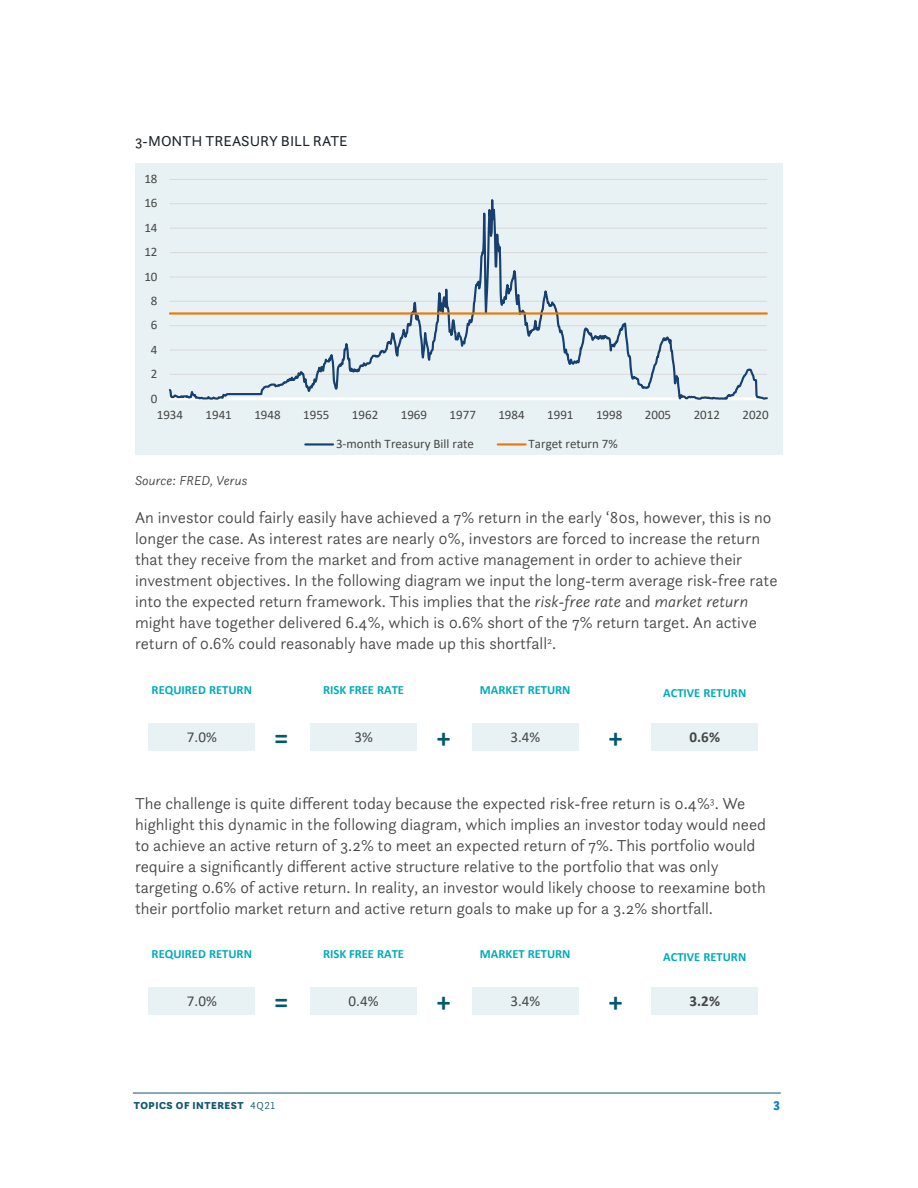
<style>
.page{position:relative;width:918px;height:1188px;background:#fff}
.page>*{position:absolute;margin:0;border:0;box-sizing:border-box;transform-origin:0 0}
.t1{font:700 27.6px "Calibri";color:#025870}
.Normal_text{font:300 16.5px/21px "Questa Sans";color:#454646}
.t2{font:15.15px "Calibri";color:#464646}
.t3{font:700 15.15px "Calibri";color:#464646}
.Exhibit_Title{font:15px "Questa Sans";color:#1a232a}
.Footnotes{font:italic 300 13.5px "Questa Sans";color:#454646}
.t4{font:900 13.5px "Questa Sans";color:#1280bc;scale:.95 1}
.t5{font:13.05px "Calibri";color:#464646}
.t6{font:700 12.6px "Calibri";color:#00acba}
.t7{font:700 12.45px "Calibri";color:#00acba}
.t8{font:900 10.5px "Questa Sans";letter-spacing:.05em;color:#14586f}
.s1{font-style:italic}
.s2{font-weight:300}
</style>
<div class="page">
<hr style="left:133px;top:1093px;width:648px;height:1px;background:#14586f">
<div style="left:135px;top:164px;width:648px;height:291px;background:#e8f2f4"></div>
<svg style="left:169px;top:179px;width:599px;height:221px"></svg>
<svg style="left:169px;top:311px;width:599px;height:5px"></svg>
<hr style="left:305px;top:443px;width:28px;height:3px;background:#174070">
<hr style="left:498px;top:443px;width:28px;height:3px;background:#e70">
<div style="left:148px;top:723px;width:107px;height:28px;background:#e8f2f4"></div>
<div style="left:310px;top:723px;width:107px;height:28px;background:#e8f2f4"></div>
<div style="left:472px;top:723px;width:107px;height:28px;background:#e8f2f4"></div>
<div style="left:651px;top:723px;width:107px;height:28px;background:#e8f2f4"></div>
<div style="left:148px;top:987px;width:107px;height:28px;background:#e8f2f4"></div>
<div style="left:310px;top:987px;width:107px;height:28px;background:#e8f2f4"></div>
<div style="left:472px;top:987px;width:107px;height:28px;background:#e8f2f4"></div>
<div style="left:651px;top:987px;width:107px;height:28px;background:#e8f2f4"></div>
<p class="Exhibit_Title" style="left:135px;top:132px;width:214px">3-MONTH TREASURY BILL RATE</p>
<p class="t5" style="left:144px;top:170px;width:15px">18</p>
<p class="t5" style="left:144px;top:194px;width:15px">16</p>
<p class="t5" style="left:144px;top:218px;width:15px">14</p>
<p class="t5" style="left:144px;top:243px;width:15px">12</p>
<p class="t5" style="left:144px;top:267px;width:15px">10</p>
<p class="t5" style="left:151px;top:292px;width:8px">8</p>
<p class="t5" style="left:151px;top:316px;width:8px">6</p>
<p class="t5" style="left:151px;top:340px;width:8px">4</p>
<p class="t5" style="left:151px;top:365px;width:8px">2</p>
<p class="t5" style="left:151px;top:389px;width:8px">0</p>
<p class="t5" style="left:157px;top:406px;width:28px">1934</p>
<p class="t5" style="left:206px;top:406px;width:28px">1941</p>
<p class="t5" style="left:254px;top:406px;width:28px">1948</p>
<p class="t5" style="left:303px;top:406px;width:28px">1955</p>
<p class="t5" style="left:352px;top:406px;width:28px">1962</p>
<p class="t5" style="left:401px;top:406px;width:28px">1969</p>
<p class="t5" style="left:450px;top:406px;width:28px">1977</p>
<p class="t5" style="left:498px;top:406px;width:28px">1984</p>
<p class="t5" style="left:547px;top:406px;width:28px">1991</p>
<p class="t5" style="left:596px;top:406px;width:28px">1998</p>
<p class="t5" style="left:645px;top:406px;width:28px">2005</p>
<p class="t5" style="left:694px;top:406px;width:28px">2012</p>
<p class="t5" style="left:742px;top:406px;width:28px">2020</p>
<p class="t5" style="left:336px;top:435px;width:140px">3-month Treasury Bill rate</p>
<p class="t5" style="left:529px;top:435px;width:91px">Target return 7%</p>
<p class="Footnotes" style="left:135px;top:472px;width:114px">Source: FRED, Verus</p>
<p class="Normal_text" style="left:135px;top:507px;width:644px">An investor could fairly easily have achieved a 7% return in the early ‘80s, however, this is no longer the case. As interest rates are nearly 0%, investors are forced to increase the return that they receive from the market and from active management in order to achieve their investment objectives. In the following diagram we input the long-term average risk-free rate into the expected return framework. This implies that the <span class="s1">risk-free rate</span> and <span class="s1">market return </span>might have together delivered 6.4%, which is 0.6% short of the 7% return target. An active return of 0.6% could reasonably have made up this shortfall<sup>2</sup>.</p>
<p class="t6" style="left:152px;top:681px;width:102px">REQUIRED RETURN</p>
<p class="t6" style="left:323px;top:681px;width:82px">RISK FREE RATE</p>
<p class="t6" style="left:480px;top:681px;width:92px">MARKET RETURN</p>
<p class="t7" style="left:663px;top:684px;width:85px">ACTIVE RETURN</p>
<p class="t2" style="left:187px;top:727px;width:31px">7.0%</p>
<p class="t1" style="left:274px;top:718px;width:15px">=</p>
<p class="t2" style="left:354px;top:727px;width:20px">3%</p>
<p class="t1" style="left:437px;top:718px;width:15px">+</p>
<p class="t2" style="left:510px;top:727px;width:31px">3.4%</p>
<p class="t1" style="left:609px;top:718px;width:15px">+</p>
<p class="t3" style="left:690px;top:726px;width:32px">0.6%</p>
<p class="Normal_text" style="left:135px;top:793px;width:633px">The challenge is quite different today because the expected risk-free return is 0.4%<sup>3</sup>. We highlight this dynamic in the following diagram, which implies an investor today would need to achieve an active return of 3.2% to meet an expected return of 7%. This portfolio would require a significantly different active structure relative to the portfolio that was only targeting 0.6% of active return. In reality, an investor would likely choose to reexamine both their portfolio market return and active return goals to make up for a 3.2% shortfall.</p>
<p class="t6" style="left:152px;top:945px;width:102px">REQUIRED RETURN</p>
<p class="t6" style="left:323px;top:945px;width:82px">RISK FREE RATE</p>
<p class="t6" style="left:480px;top:945px;width:92px">MARKET RETURN</p>
<p class="t7" style="left:663px;top:948px;width:85px">ACTIVE RETURN</p>
<p class="t2" style="left:187px;top:991px;width:31px">7.0%</p>
<p class="t1" style="left:274px;top:982px;width:15px">=</p>
<p class="t2" style="left:349px;top:991px;width:31px">0.4%</p>
<p class="t1" style="left:437px;top:982px;width:15px">+</p>
<p class="t2" style="left:510px;top:991px;width:31px">3.4%</p>
<p class="t1" style="left:609px;top:982px;width:15px">+</p>
<p class="t3" style="left:690px;top:990px;width:32px">3.2%</p>
<p class="t8" style="left:134px;top:1099px;width:143px">TOPICS OF INTEREST <span class="s2">4Q21</span></p>
<p class="t4" style="left:773px;top:1095px;width:8px">3</p>
</div>
